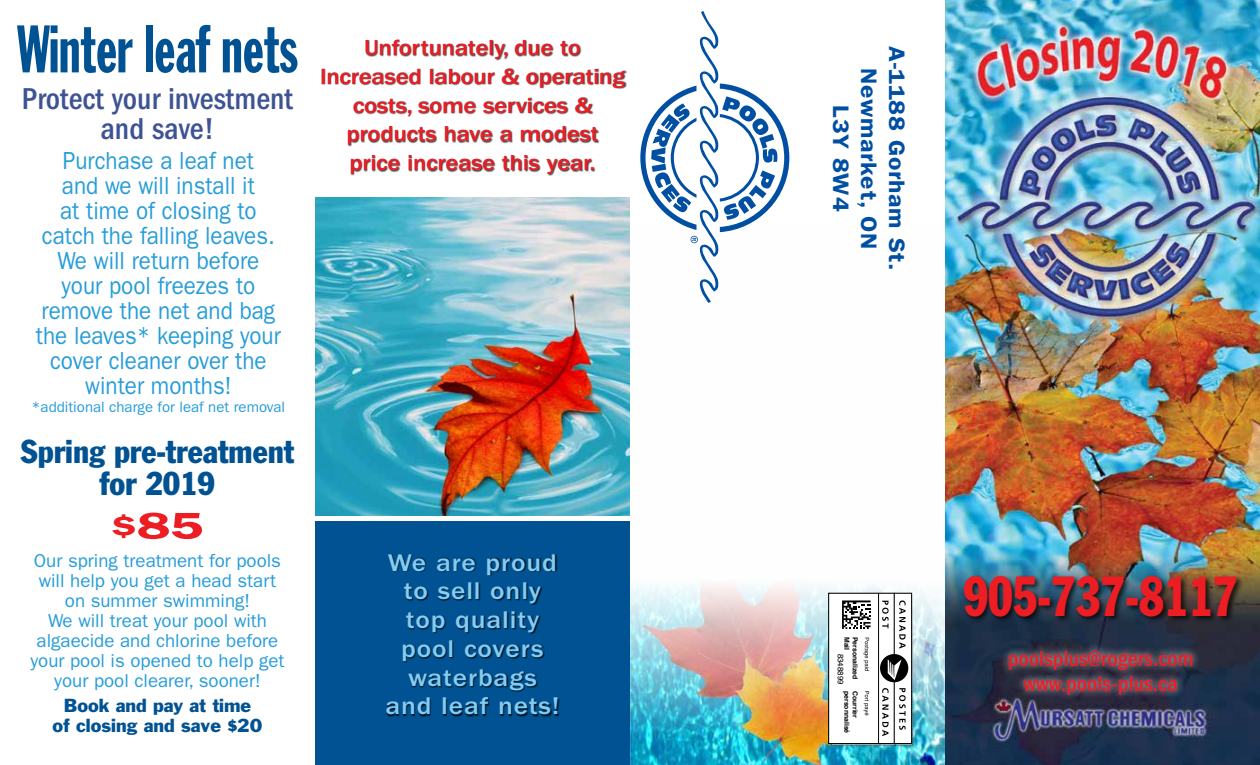
<style>
.page{position:relative;width:1260px;height:765px;background:#fff}
.page>*{position:absolute;margin:0;border:0;box-sizing:border-box;transform-origin:0 0}
.t1{font:66px "Franklin Gothic Extra Cond";color:#005292;scale:.91 1}
.t2{font:condensed 55.38px "Franklin Gothic";color:#ed1d24;scale:.83 1}
.t3{font:600 37.5px "Franklin Gothic";color:#ed1d24;scale:1.5 1}
.t4{font:condensed 32.5px "Franklin Gothic";color:#005292}
.t5{font:500 condensed 31.25px/30px "ITC Franklin Gothic Std";color:#3e5394;text-align:center}
.t6{font:500 25px/28.8px "ITC Franklin Gothic Std";letter-spacing:.03em;color:#84ccf1;text-align:center;scale:1.1 1}
.t7{font:24.75px/25px "ITC Franklin Gothic Std";color:#279dd8;text-align:center;scale:.91 1}
.t8{font:500 22.5px/28.8px "ITC Franklin Gothic Std";letter-spacing:-.01em;color:#ed1d24;text-align:center;scale:1.1 1}
.t9{font:500 condensed 22.5px/25px "ITC Franklin Gothic Std";color:#ed1d24;text-align:center}
.t10{font:600 22.5px/28px "Franklin Gothic";letter-spacing:.03em;color:#004fa3;text-align:center;scale:1.1 1}
.t11{font:18.75px/20px "ITC Franklin Gothic Std";color:#279dd8;text-align:center}
.t12{font:17.5px/20px "Franklin Gothic";color:#005292;text-align:center}
.t13{font:15px "ITC Franklin Gothic Std";color:#279dd8}
.t14{font:7.88px "Helvetica";color:#000}
.t15{font:700 6.88px "Helvetica";color:#000}
.s1{font-size:28.75px}
.s2{font-size:13.75px}
</style>
<div class="page">
<img style="left:945px;top:0;width:315px;height:765px">
<img style="left:630px;top:584px;width:315px;height:181px">
<svg style="left:640px;top:11px;width:149px;height:292px"></svg>
<img style="left:315px;top:197px;width:315px;height:319px">
<div style="left:315px;top:521px;width:315px;height:244px;background:#005292"></div>
<div style="left:1001px;top:642px;width:200px;height:60px;background:#fff;opacity:.75"></div>
<div style="left:961px;top:574px;width:284px;height:50px;background:#000;opacity:.75"></div>
<div style="left:322px;top:40px;width:305px;height:136px;background:#000;opacity:.75"></div>
<div style="left:386px;top:554px;width:174px;height:163px;background:#000;opacity:.75"></div>
<div style="left:829px;top:593px;width:83px;height:151px;background:#fff"></div>
<div style="left:828px;top:593px;width:84px;height:151px;border:1px solid #000"></div>
<hr style="left:894px;top:593px;width:1px;height:150px;background:#000">
<div style="left:880px;top:654px;width:28px;height:28px;background:#000;border-radius:50%"></div>
<svg style="left:888px;top:659px;width:14px;height:21px"></svg>
<svg style="left:899px;top:688px;width:7px;height:42px"></svg>
<svg style="left:882px;top:688px;width:7px;height:48px"></svg>
<svg style="left:899px;top:600px;width:7px;height:49px"></svg>
<svg style="left:882px;top:601px;width:7px;height:27px"></svg>
<hr style="left:878px;top:593px;width:1px;height:151px;background:#000">
<svg style="left:864px;top:638px;width:6px;height:33px"></svg>
<svg style="left:864px;top:691px;width:5px;height:24px"></svg>
<svg style="left:842px;top:600px;width:29px;height:29px"></svg>
<h1 class="t1" style="left:17px;top:14px;width:311px">Winter leaf nets</h1>
<p class="t5" style="left:22px;top:84px;width:273px">Protect your investment and save!</p>
<p class="t7" style="left:36px;top:148px;width:271px">Purchase a leaf net<br>and we will install it<br>at time of closing to catch the falling leaves.<br>We will return before your pool freezes to remove the net and bag the leaves* keeping your cover cleaner over the winter months!</p>
<p class="t13" style="left:32px;top:398px;width:255px">*additional charge for leaf net removal</p>
<h3 class="t4" style="left:21px;top:432px;width:275px">Spring pre-treatment</h3>
<h3 class="t4" style="left:100px;top:463px;width:117px">for 2019</h3>
<h3 class="t3" style="left:111px;top:504px;width:64px"><span class="s1">$</span>85</h3>
<p class="t11" style="left:30px;top:550px;width:256px">Our spring treatment for pools will help you get a head start on summer swimming!<br>We will treat your pool with algaecide and chlorine before your pool is opened to help get your pool clearer, sooner!</p>
<p class="t12" style="left:52px;top:695px;width:212px">Book and pay at time<br>of closing and save <span class="s2">$</span>20</p>
<p class="t8" style="left:320px;top:34px;width:279px">Unfortunately, due to<br>Increased labour &amp; operating costs, some services &amp; products have a modest price increase this year.</p>
<p class="t6" style="left:385px;top:548px;width:160px">We are proud to sell only top quality pool covers waterbags and leaf nets!</p>
<p class="t10" style="left:911px;top:46px;width:206px;rotate:90deg">A-1188 Gorham St.<br>Newmarket, ON<br>3L Y 8W4</p>
<p class="t15" style="left:853px;top:637px;width:15px;rotate:90deg">Mail</p>
<p class="t15" style="left:861px;top:637px;width:44px;rotate:90deg">Personalized</p>
<p class="t15" style="left:853px;top:691px;width:44px;rotate:90deg">personnalisé</p>
<p class="t15" style="left:861px;top:691px;width:29px;rotate:90deg">Courrier</p>
<p class="t14" style="left:847px;top:654px;width:32px;rotate:90deg">8348899</p>
<h2 class="t2" style="left:963px;top:563px;width:332px">905-737-8117</h2>
<p class="t9" style="left:1008px;top:646px;width:187px">poolsplus@rogers.com www.pools-plus.ca</p>
</div>
